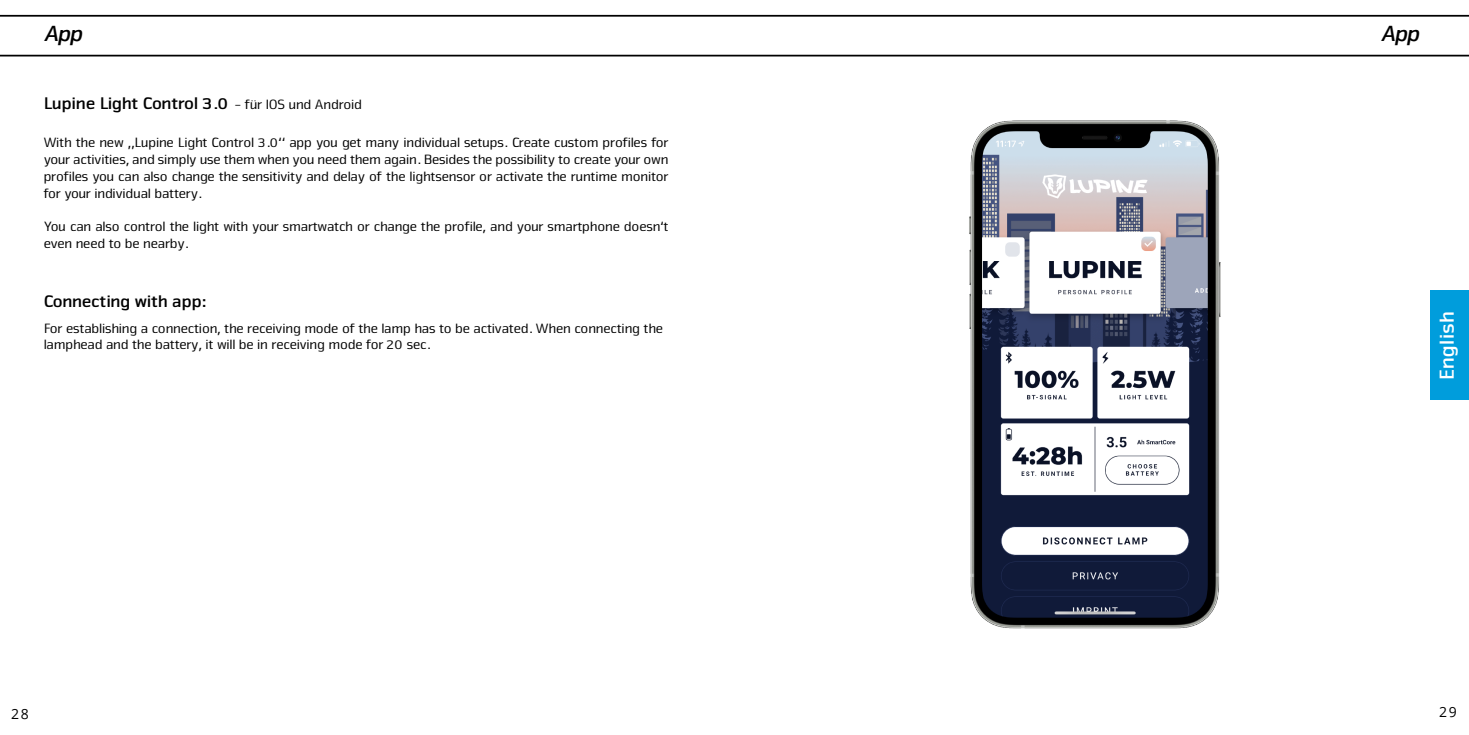
<style>
.page{position:relative;width:1469px;height:735px;background:#fff}
.page>*{position:absolute;margin:0;border:0;box-sizing:border-box;transform-origin:0 0}
.t1{font:italic 22.75px "Nuri Bold Slab";color:#000}
.t2{font:700 21px "Nuri";letter-spacing:.025em;color:#fff}
.t3{font:700 17.5px "Nuri";color:#000}
.t4{font:14px/16.8px "Nuri";color:#000}
.t5{font:14px "Open Sans";color:#000}
.s1{font-weight:400;font-size:14px}
</style>
<div class="page">
<svg style="left:0;top:15px;width:1468px;height:41px"></svg>
<div style="left:1430px;top:290px;width:38px;height:110px;background:#009ddc"></div>
<img style="left:969px;top:120px;width:252px;height:509px">
<h1 class="t1" style="left:43px;top:19px;width:39px">App</h1>
<p class="t3" style="left:43px;top:93px;width:320px">Lupine Light Control 3.0 <span class="s1">- für IOS und Android</span></p>
<p class="t4" style="left:43px;top:134px;width:626px;text-align:justify">With the new „Lupine Light Control 3.0“ app you get many individual setups. Create custom profiles for your activities, and simply use them when you need them again. Besides the possibility to create your own profiles you can also change the sensitivity and delay of the lightsensor or activate the runtime monitor for your individual battery.</p>
<p class="t4" style="left:43px;top:218px;width:626px">You can also control the light with your smartwatch or change the profile, and your smartphone doesn‘t even need to be nearby.</p>
<p class="t3" style="left:43px;top:290px;width:164px">Connecting with app:</p>
<p class="t4" style="left:43px;top:319px;width:620px">For establishing a connection, the receiving mode of the lamp has to be activated. When connecting the lamphead and the battery, it will be in receiving mode for 20 sec.</p>
<h1 class="t1" style="left:1379px;top:19px;width:39px">App</h1>
<h2 class="t2" style="left:1433px;top:380px;width:70px;rotate:-90deg">English</h2>
<p class="t5" style="left:11px;top:704px;width:19px">28</p>
<p class="t5" style="left:1439px;top:701px;width:19px">29</p>
</div>
